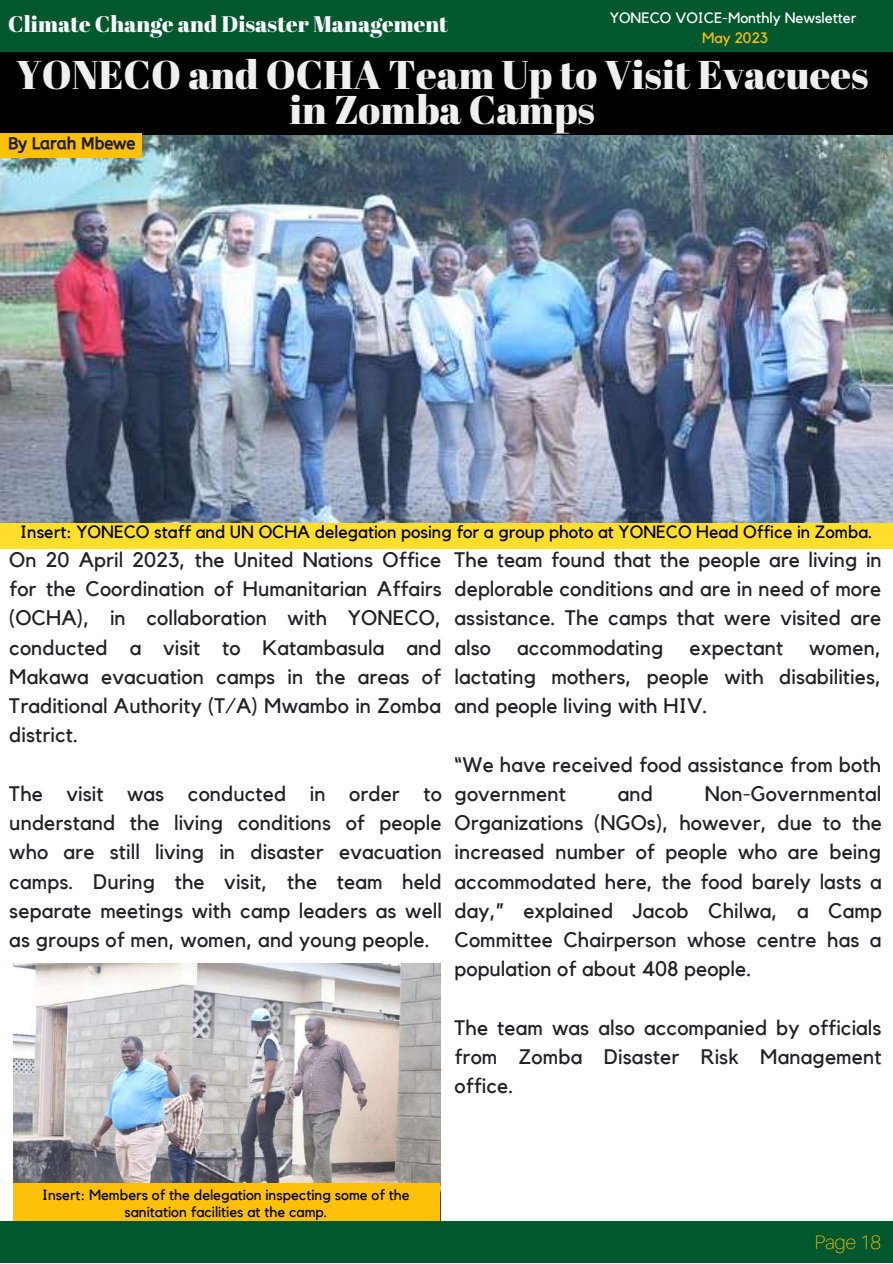
<style>
.page{position:relative;width:893px;height:1264px;background:#fff}
.page>*{position:absolute;margin:0;border:0;box-sizing:border-box;transform-origin:0 0}
.t1{font:40.05px/34.8px "Abril Fatface";color:#efefef;text-align:center}
.t2{font:22.5px "Abril Fatface";color:#fff}
.t3{font:21px/29.2px "Kollektif";letter-spacing:.005em;color:#222125;text-align:justify}
.t4{font:100 19.5px "Aileron";color:#ffc107}
.t5{font:17.7px "Kollektif";color:#000}
.t6{font:16.2px "CA Generated";color:#222125}
.t7{font:15px "Kollektif";color:#fff}
.t8{font:15px "Kollektif";color:#ffc107}
.t9{font:14.7px/16.8px "Kollektif";color:#000;text-align:center}
</style>
<div class="page">
<div style="left:0;top:0;width:892px;height:55px;background:#01582e"></div>
<div style="left:0;top:1221px;width:892px;height:41px;background:#01582e"></div>
<img style="left:0;top:134px;width:892px;height:389px">
<div style="left:0;top:52px;width:892px;height:82px;background:#000"></div>
<div style="left:0;top:523px;width:892px;height:25px;background:#ffdf2b"></div>
<div style="left:0;top:133px;width:142px;height:24px;background:#ffc107"></div>
<img style="left:13px;top:963px;width:428px;height:257px">
<div style="left:13px;top:1182px;width:427px;height:38px;background:#ffc107"></div>
<p class="t7" style="left:609px;top:11px;width:248px">YONECO VOICE-Monthly Newsletter</p>
<p class="t8" style="left:702px;top:31px;width:67px">May 2023</p>
<p class="t2" style="left:8px;top:8px;width:441px">Climate Change and Disaster Management</p>
<h1 class="t1" style="left:16px;top:56px;width:853px">YONECO and OCHA Team Up to Visit Evacuees in Zomba Camps</h1>
<p class="t6" style="left:8px;top:134px;width:128px">By Larah Mbewe</p>
<p class="t5" style="left:20px;top:524px;width:853px">Insert: YONECO staff and UN OCHA delegation posing for a group photo at YONECO Head Office in Zomba.</p>
<p class="t3" style="left:454px;top:546px;width:429px">The team found that the people are living in deplorable conditions and are in need of more assistance. The camps that were visited are also accommodating expectant women, lactating mothers, people with disabilities, and people living with HIV.</p>
<p class="t3" style="left:454px;top:750px;width:428px">“We have received food assistance from both government</p>
<p class="t3" style="left:9px;top:546px;width:434px">On 20 April 2023, the United Nations Office for the Coordination of Humanitarian Affairs (OCHA), in collaboration with YONECO, conducted a visit to Katambasula and Makawa evacuation camps in the areas of Traditional Authority (T/A) Mwambo in Zomba district.</p>
<p class="t3" style="left:9px;top:779px;width:434px">The visit was conducted in order to understand the living conditions of people who are still living in disaster evacuation camps. During the visit, the team held separate meetings with camp leaders as well as groups of men, women, and young people.</p>
<p class="t3" style="left:454px;top:779px;width:429px;text-indent:250px">Non-Governmental Organizations (NGOs), however, due to the increased number of people who are being accommodated here, the food barely lasts a day,” explained Jacob Chilwa, a Camp Committee Chairperson whose centre has a population of about 408 people.</p>
<p class="t3" style="left:454px;top:1013px;width:428px">The team was also accompanied by officials from Zomba Disaster Risk Management office.</p>
<p class="t3" style="left:617px;top:779px;width:37px">and</p>
<p class="t9" style="left:42px;top:1186px;width:369px">Insert: Members of the delegation inspecting some of the sanitation facilities at the camp.</p>
<p class="t4" style="left:814px;top:1229px;width:68px">Page 18</p>
</div>
